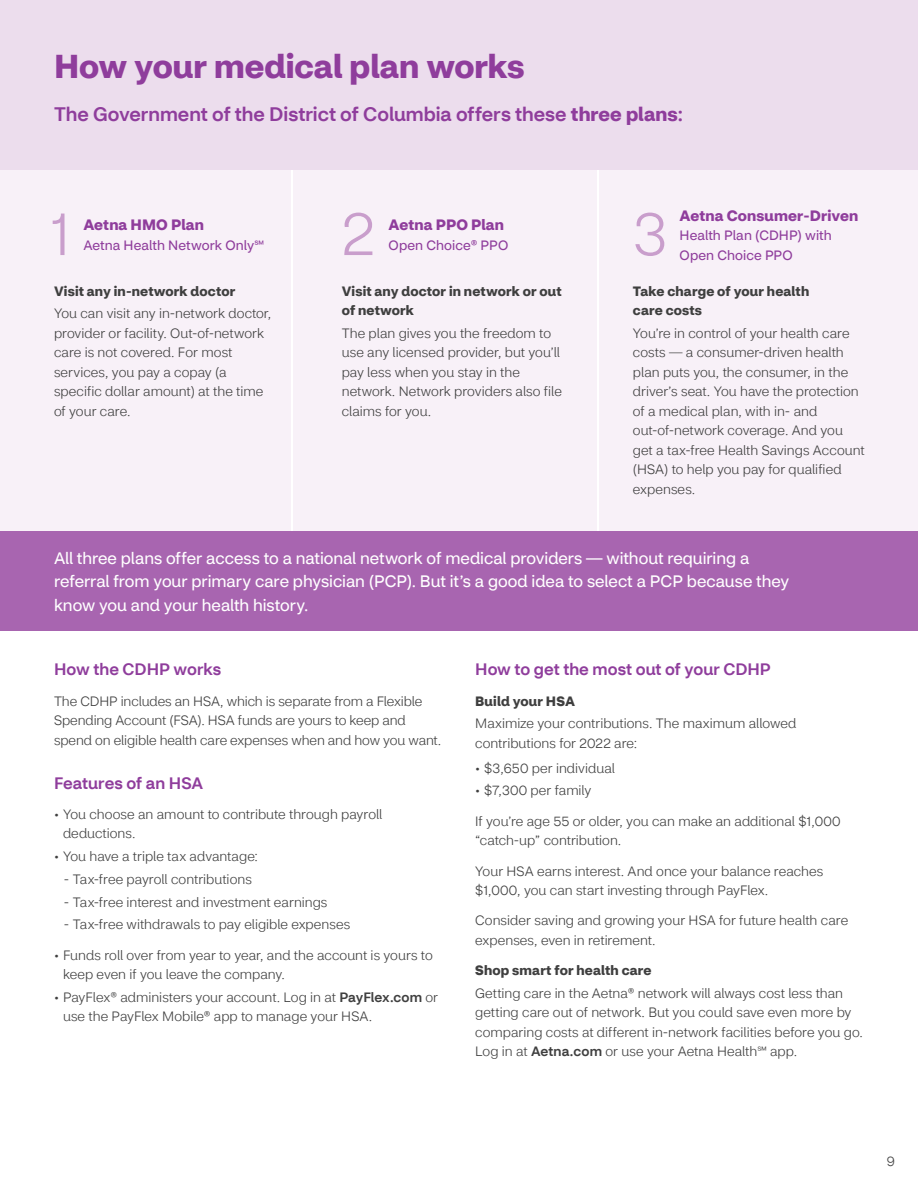
<style>
.page{position:relative;width:918px;height:1188px;background:#fff}
.page>*{position:absolute;margin:0;border:0;box-sizing:border-box;transform-origin:0 0}
.t1{font:300 60px "CVS Health Sans";color:#c99ecc}
.t2{font:700 33px "CVS Health Sans";color:#8f3d9c}
.t3{font:500 19.5px "CVS Health Sans";color:#8f3d9c}
.t4{font:16.5px/23.2px "CVS Health Sans";color:#fff}
.t5{font:500 16.5px "CVS Health Sans";color:#8f3d9c}
.t6{font:700 15px "CVS Health Sans";letter-spacing:.01em;color:#8f3d9c}
.t7{font:300 13.5px/19.5px "CVS Health Sans";color:#3f3f3f}
.t8{font:700 13.5px/19.5px "CVS Health Sans";letter-spacing:.01em;color:#3f3f3f}
.t9{font:13.5px/19.5px "CVS Health Sans";letter-spacing:.005em;color:#8f3d9c}
.s1{font-weight:700}
.s2{font-weight:500}
</style>
<div class="page">
<div style="left:0;top:170px;width:290px;height:398px;background:#f8f1f8"></div>
<div style="left:0;top:0;width:918px;height:170px;background:#ecdded"></div>
<div style="left:294px;top:170px;width:303px;height:398px;background:#f8f1f8"></div>
<div style="left:600px;top:170px;width:318px;height:398px;background:#f8f1f8"></div>
<div style="left:0;top:532px;width:918px;height:99px;background:#a865b0"></div>
<h2 class="t2" style="left:54px;top:46px;width:472px">How your medical plan works</h2>
<p class="t3" style="left:54px;top:102px;width:630px">The Government of the District of Columbia offers these <span class="s1">three plans</span>:</p>
<p class="t1" style="left:50px;top:198px;width:23px">1</p>
<h3 class="t6" style="left:83px;top:216px;width:122px">Aetna HMO Plan</h3>
<h3 class="t9" style="left:83px;top:236px;width:183px">Aetna Health Network Only℠</h3>
<h4 class="t8" style="left:54px;top:281px;width:183px">Visit any in-network doctor</h4>
<p class="t7" style="left:54px;top:304px;width:219px">You can visit any in-network doctor, provider or facility. Out-of-network care is not covered. For most services, you pay a copay (a specific dollar amount) at the time of your care.</p>
<p class="t1" style="left:342px;top:198px;width:35px">2</p>
<h3 class="t6" style="left:389px;top:216px;width:117px">Aetna PPO Plan</h3>
<h3 class="t9" style="left:389px;top:236px;width:121px">Open Choice® PPO</h3>
<h4 class="t8" style="left:342px;top:281px;width:221px">Visit any doctor in network or out of network</h4>
<p class="t7" style="left:342px;top:323px;width:222px">The plan gives you the freedom to use any licensed provider, but you’ll pay less when you stay in the network. Network providers also file claims for you.</p>
<p class="t1" style="left:633px;top:198px;width:36px">3</p>
<h3 class="t6" style="left:680px;top:206px;width:180px">Aetna Consumer-Driven</h3>
<h3 class="t9" style="left:680px;top:226px;width:154px">Health Plan (CDHP) with<br>Open Choice PPO</h3>
<h4 class="t8" style="left:633px;top:281px;width:178px">Take charge of your health care costs</h4>
<p class="t7" style="left:633px;top:323px;width:233px">You’re in control of your health care costs — a consumer-driven health plan puts you, the consumer, in the driver’s seat. You have the protection of a medical plan, with in- and out-of-network coverage. And you get a tax-free Health Savings Account (HSA) to help you pay for qualified expenses.</p>
<p class="t4" style="left:54px;top:547px;width:737px">All three plans offer access to a national network of medical providers — without requiring a referral from your primary care physician (PCP). But it’s a good idea to select a PCP because they know you and your health history.</p>
<h3 class="t5" style="left:54px;top:659px;width:169px">How the CDHP works</h3>
<p class="t7" style="left:54px;top:691px;width:389px">The CDHP includes an HSA, which is separate from a Flexible<br>Spending Account (FSA). HSA funds are yours to keep and spend on eligible health care expenses when and how you want.</p>
<h3 class="t5" style="left:54px;top:773px;width:151px">Features of an HSA</h3>
<p class="t7" style="left:63px;top:805px;width:321px;text-indent:-9px">• You choose an amount to contribute through payroll deductions.</p>
<p class="t7" style="left:54px;top:847px;width:206px">• You have a triple tax advantage:</p>
<p class="t7" style="left:64px;top:870px;width:190px">- Tax-free payroll contributions</p>
<p class="t7" style="left:64px;top:892px;width:265px">- Tax-free interest and investment earnings</p>
<p class="t7" style="left:64px;top:915px;width:288px">- Tax-free withdrawals to pay eligible expenses</p>
<p class="t7" style="left:63px;top:945px;width:371px;text-indent:-9px">• Funds roll over from year to year, and the account is yours to keep even if you leave the company.</p>
<p class="t7" style="left:63px;top:988px;width:377px;text-indent:-9px">• PayFlex® administers your account. Log in at <span class="s2">PayFlex.com</span> or use the PayFlex Mobile® app to manage your HSA.</p>
<h3 class="t5" style="left:475px;top:659px;width:297px">How to get the most out of your CDHP</h3>
<h4 class="t8" style="left:475px;top:691px;width:101px">Build your HSA</h4>
<p class="t7" style="left:475px;top:714px;width:323px">Maximize your contributions. The maximum allowed contributions for 2022 are:</p>
<p class="t7" style="left:475px;top:758px;width:141px">• $3,650 per individual</p>
<p class="t7" style="left:475px;top:781px;width:118px">• $7,300 per family</p>
<p class="t7" style="left:475px;top:811px;width:367px">If you’re age 55 or older, you can make an additional $1,000 “catch-up” contribution.</p>
<p class="t7" style="left:475px;top:861px;width:350px">Your HSA earns interest. And once your balance reaches $1,000, you can start investing through PayFlex.</p>
<p class="t7" style="left:475px;top:911px;width:375px">Consider saving and growing your HSA for future health care expenses, even in retirement.</p>
<h4 class="t8" style="left:475px;top:961px;width:178px">Shop smart for health care</h4>
<p class="t7" style="left:475px;top:983px;width:389px">Getting care in the Aetna® network will always cost less than getting care out of network. But you could save even more by comparing costs at different in-network facilities before you go.<br>Log in at <span class="s2">Aetna.com</span> or use your Aetna Health℠ app.</p>
<p class="t7" style="left:887px;top:1151px;width:10px">9</p>
</div>
